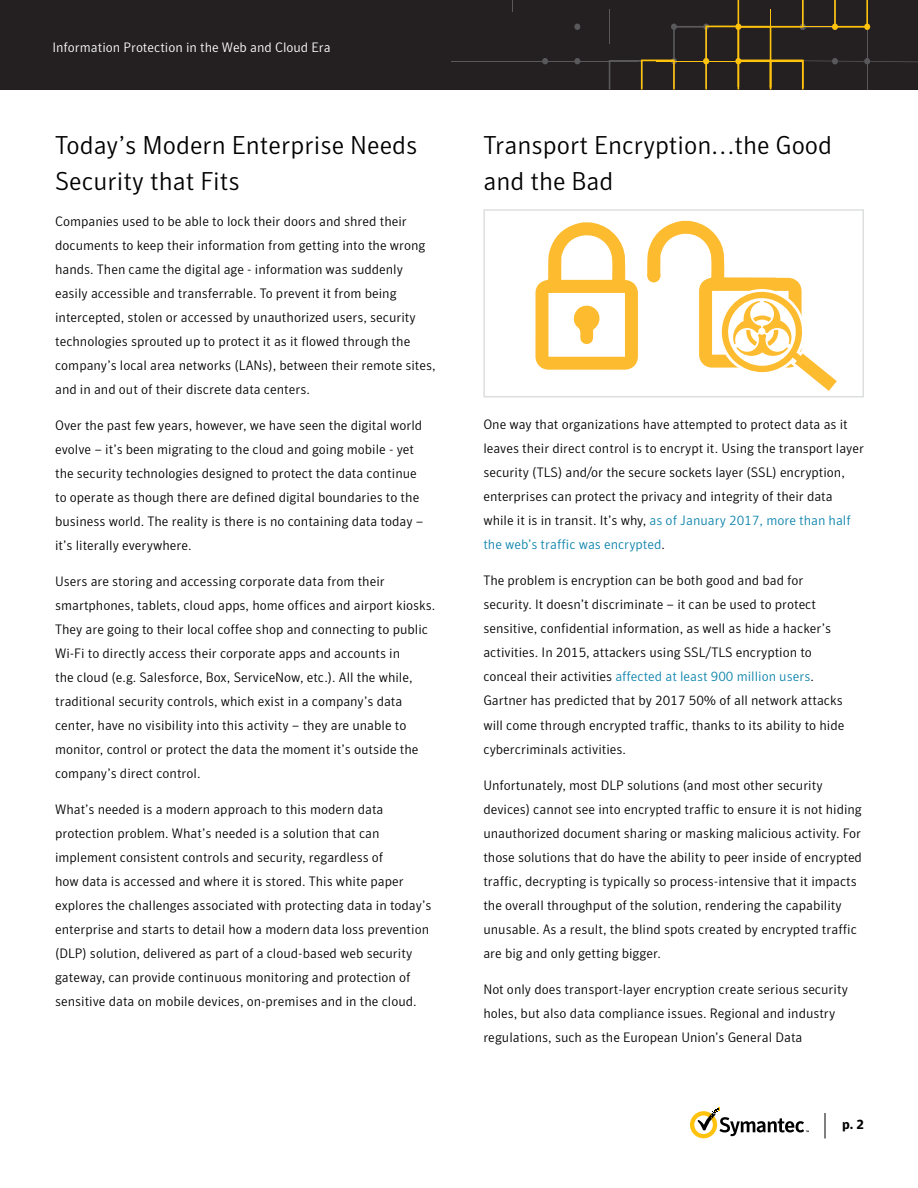
<style>
.page{position:relative;width:918px;height:1188px;background:#fff}
.page>*{position:absolute;margin:0;border:0;box-sizing:border-box;transform-origin:0 0}
.t1{font:300 25.5px/36px "Symantec Sans";color:#000}
.t2{font:300 13.5px/24px "Symantec Sans";color:#000}
.t3{font:300 13.5px "Symantec Sans";color:#fff}
.t4{font:700 13.5px "Symantec Sans";color:#000}
.s1{color:#0e84ac}
</style>
<div class="page">
<div style="left:0;top:0;width:918px;height:90px;background:#241f21"></div>
<hr style="left:451px;top:61px;width:187px;height:1px;background:#59595c">
<svg style="left:542px;top:58px;width:6px;height:6px"></svg>
<svg style="left:574px;top:58px;width:6px;height:6px"></svg>
<svg style="left:574px;top:24px;width:6px;height:6px"></svg>
<svg style="left:609px;top:0;width:309px;height:90px"></svg>
<svg style="left:690px;top:1107px;width:119px;height:31px"></svg>
<svg style="left:825px;top:1113px;width:1px;height:25px"></svg>
<div style="left:483px;top:209px;width:381px;height:189px;border:2px solid #dddede"></div>
<svg style="left:535px;top:222px;width:103px;height:148px"></svg>
<svg style="left:647px;top:221px;width:190px;height:170px"></svg>
<p class="t3" style="left:52px;top:40px;width:280px">Information Protection in the Web and Cloud Era</p>
<h1 class="t1" style="left:55px;top:127px;width:364px">Today’s Modern Enterprise Needs<br>Security that Fits</h1>
<p class="t2" style="left:55px;top:209px;width:382px">Companies used to be able to lock their doors and shred their documents to keep their information from getting into the wrong hands. Then came the digital age - information was suddenly easily accessible and transferrable. To prevent it from being intercepted, stolen or accessed by unauthorized users, security technologies sprouted up to protect it as it flowed through the company’s local area networks (LANs), between their remote sites, and in and out of their discrete data centers.</p>
<p class="t2" style="left:55px;top:413px;width:370px">Over the past few years, however, we have seen the digital world evolve – it’s been migrating to the cloud and going mobile - yet the security technologies designed to protect the data continue to operate as though there are defined digital boundaries to the business world. The reality is there is no containing data today – it’s literally everywhere.</p>
<p class="t2" style="left:55px;top:569px;width:382px">Users are storing and accessing corporate data from their smartphones, tablets, cloud apps, home offices and airport kiosks.<br>They are going to their local coffee shop and connecting to public Wi-Fi to directly access their corporate apps and accounts in<br>the cloud (e.g. Salesforce, Box, ServiceNow, etc.). All the while, traditional security controls, which exist in a company’s data center, have no visibility into this activity – they are unable to monitor, control or protect the data the moment it’s outside the company’s direct control.</p>
<p class="t2" style="left:55px;top:797px;width:378px">What’s needed is a modern approach to this modern data protection problem. What’s needed is a solution that can implement consistent controls and security, regardless of<br>how data is accessed and where it is stored. This white paper explores the challenges associated with protecting data in today’s enterprise and starts to detail how a modern data loss prevention (DLP) solution, delivered as part of a cloud-based web security gateway, can provide continuous monitoring and protection of sensitive data on mobile devices, on-premises and in the cloud.</p>
<h1 class="t1" style="left:483px;top:127px;width:350px">Transport Encryption…the Good and the Bad</h1>
<p class="t2" style="left:483px;top:413px;width:382px">One way that organizations have attempted to protect data as it leaves their direct control is to encrypt it. Using the transport layer security (TLS) and/or the secure sockets layer (SSL) encryption, enterprises can protect the privacy and integrity of their data while it is in transit. It’s why, <span class="s1">as of January 2017, more than half the web’s traffic was encrypted</span>.</p>
<p class="t2" style="left:483px;top:569px;width:363px">The problem is encryption can be both good and bad for security. It doesn’t discriminate – it can be used to protect sensitive, confidential information, as well as hide a hacker’s activities. In 2015, attackers using SSL/TLS encryption to conceal their activities <span class="s1">affected at least 900 million users</span>.<br>Gartner has predicted that by 2017 50% of all network attacks will come through encrypted traffic, thanks to its ability to hide cybercriminals activities.</p>
<p class="t2" style="left:483px;top:773px;width:380px">Unfortunately, most DLP solutions (and most other security devices) cannot see into encrypted traffic to ensure it is not hiding unauthorized document sharing or masking malicious activity. For those solutions that do have the ability to peer inside of encrypted traffic, decrypting is typically so process-intensive that it impacts the overall throughput of the solution, rendering the capability unusable. As a result, the blind spots created by encrypted traffic are big and only getting bigger.</p>
<p class="t2" style="left:483px;top:977px;width:366px">Not only does transport-layer encryption create serious security holes, but also data compliance issues. Regional and industry regulations, such as the European Union’s General Data</p>
<p class="t4" style="left:842px;top:1116px;width:23px">p. 2</p>
</div>
